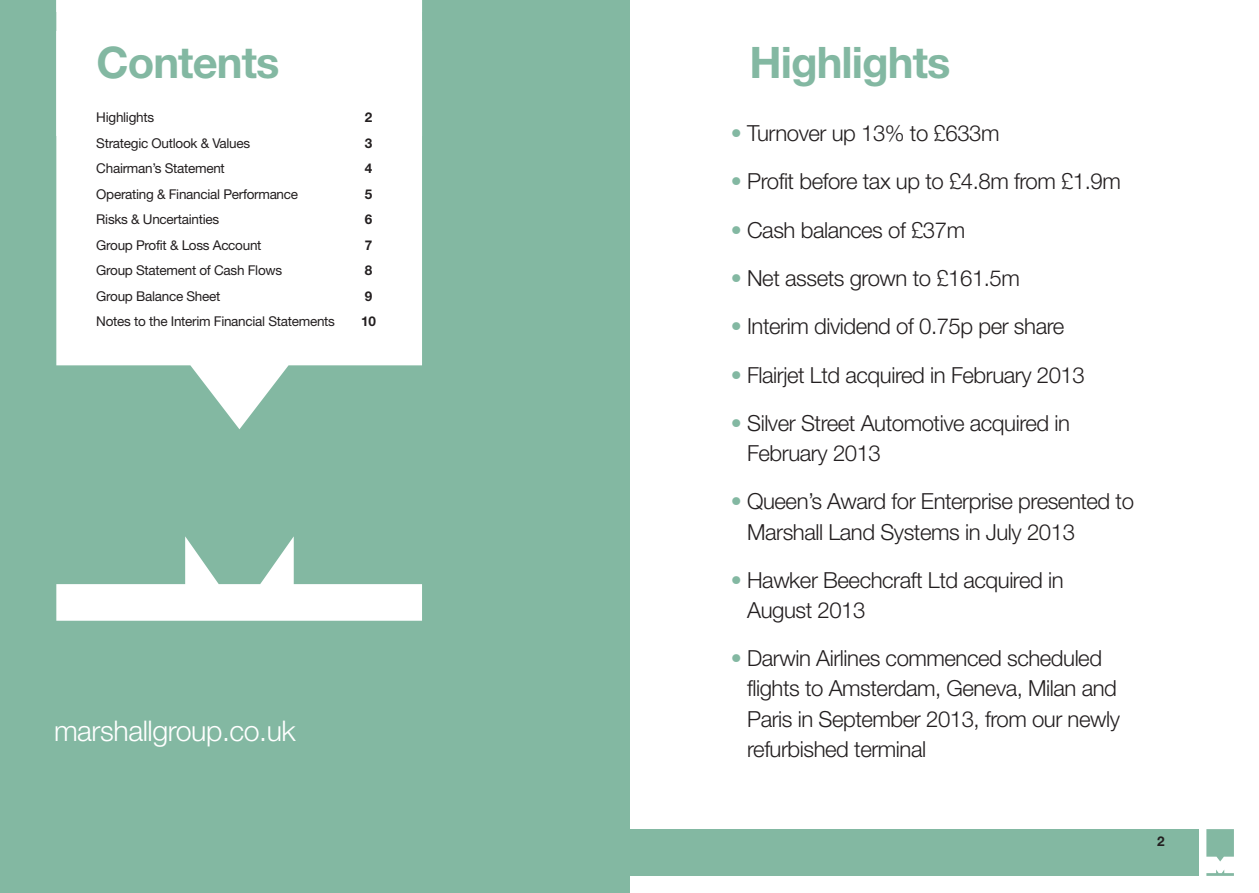
<style>
.page{position:relative;width:1259px;height:893px;background:#fff}
.page>*{position:absolute;margin:0;border:0;box-sizing:border-box;transform-origin:0 0}
.t1{font:700 43.5px "Helvetica Neue";letter-spacing:-.02em;color:#83b8a2}
.t2{font:300 28.5px "Helvetica Neue";letter-spacing:-.015em;color:#fff}
.t3{font:300 22.2px/30.2px "Helvetica Neue";letter-spacing:-.02em;color:#231f20}
.t4{font:13.5px "Helvetica Neue";letter-spacing:-.02em;color:#231f20}
.t5{font:700 13.5px "Helvetica Neue";color:#231f20}
.s1{color:#83b8a2}
</style>
<div class="page">
<div style="left:0;top:0;width:629px;height:893px;background:#83b8a2"></div>
<svg style="left:56px;top:536px;width:366px;height:85px"></svg>
<svg style="left:56px;top:12px;width:366px;height:417px;fill:#fff"></svg>
<div style="left:56px;top:31px;width:366px;height:104px;background:#fff"></div>
<div style="left:56px;top:0;width:366px;height:12px;background:#fff"></div>
<svg style="left:1206px;top:870px;width:28px;height:6px"></svg>
<svg style="left:1206px;top:829px;width:28px;height:32px"></svg>
<div style="left:13px;top:829px;width:1185px;height:47px;background:#83b8a2"></div>
<h1 class="t1" style="left:96px;top:47px;width:185px">Contents</h1>
<p class="t4" style="left:96px;top:113px;width:59px">Highlights</p>
<p class="t5" style="left:365px;top:113px;width:9px">2</p>
<p class="t4" style="left:96px;top:138px;width:155px">Strategic Outlook &amp; Values</p>
<p class="t5" style="left:365px;top:138px;width:9px">3</p>
<p class="t4" style="left:96px;top:164px;width:130px">Chairman’s Statement</p>
<p class="t5" style="left:365px;top:164px;width:9px">4</p>
<p class="t4" style="left:96px;top:189px;width:203px">Operating &amp; Financial Performance</p>
<p class="t5" style="left:365px;top:189px;width:9px">5</p>
<p class="t4" style="left:96px;top:215px;width:124px">Risks &amp; Uncertainties</p>
<p class="t5" style="left:365px;top:215px;width:9px">6</p>
<p class="t4" style="left:96px;top:240px;width:167px">Group Profit &amp; Loss Account</p>
<p class="t5" style="left:365px;top:240px;width:9px">7</p>
<p class="t4" style="left:96px;top:266px;width:187px">Group Statement of Cash Flows</p>
<p class="t5" style="left:365px;top:266px;width:9px">8</p>
<p class="t4" style="left:96px;top:291px;width:126px">Group Balance Sheet</p>
<p class="t5" style="left:365px;top:291px;width:9px">9</p>
<p class="t4" style="left:96px;top:317px;width:240px">Notes to the Interim Financial Statements</p>
<p class="t5" style="left:361px;top:317px;width:16px">10</p>
<p class="t2" style="left:54px;top:721px;width:243px">marshallgroup.co.uk</p>
<h1 class="t1" style="left:749px;top:46px;width:203px">Highlights</h1>
<p class="t3" style="left:731px;top:120px;width:270px"><span class="s1">•</span> Turnover up 13% to £633m</p>
<p class="t3" style="left:731px;top:168px;width:391px"><span class="s1">•</span> Profit before tax up to £4.8m from £1.9m</p>
<p class="t3" style="left:731px;top:217px;width:236px"><span class="s1">•</span> Cash balances of £37m</p>
<p class="t3" style="left:731px;top:265px;width:290px"><span class="s1">•</span> Net assets grown to £161.5m</p>
<p class="t3" style="left:731px;top:313px;width:335px"><span class="s1">•</span> Interim dividend of 0.75p per share</p>
<p class="t3" style="left:731px;top:362px;width:355px"><span class="s1">•</span> Flairjet Ltd acquired in February 2013</p>
<p class="t3" style="left:747px;top:410px;width:324px;text-indent:-16px"><span class="s1">•</span> Silver Street Automotive acquired in<br>February 2013</p>
<p class="t3" style="left:747px;top:488px;width:388px;text-indent:-16px"><span class="s1">•</span> Queen’s Award for Enterprise presented to<br>Marshall Land Systems in July 2013</p>
<p class="t3" style="left:747px;top:567px;width:318px;text-indent:-16px"><span class="s1">•</span> Hawker Beechcraft Ltd acquired in<br>August 2013</p>
<p class="t3" style="left:747px;top:645px;width:374px;text-indent:-16px"><span class="s1">•</span> Darwin Airlines commenced scheduled flights to Amsterdam, Geneva, Milan and Paris in September 2013, from our newly refurbished terminal</p>
<p class="t5" style="left:1157px;top:836px;width:9px">2</p>
</div>
